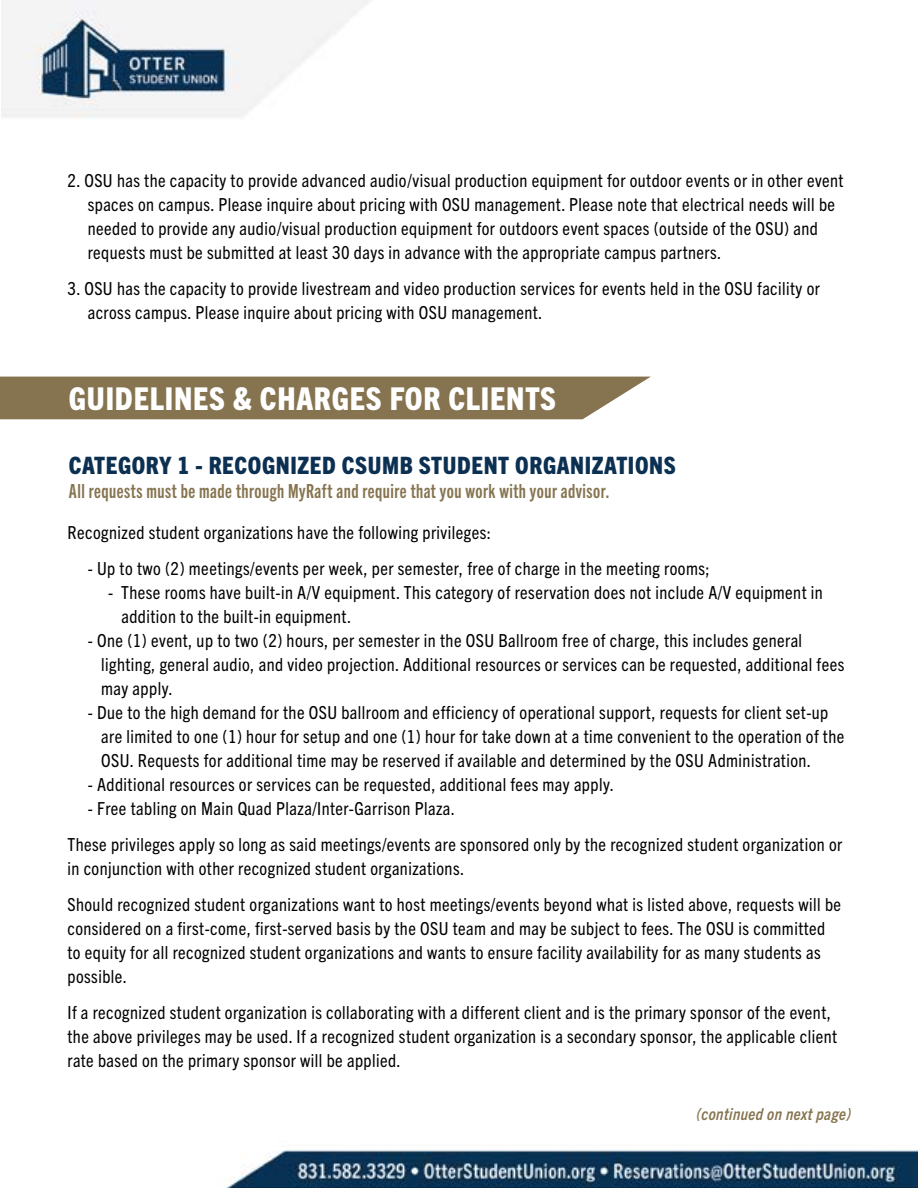
<style>
.page{position:relative;width:918px;height:1188px;background:#fff}
.page>*{position:absolute;margin:0;border:0;box-sizing:border-box;transform-origin:0 0}
.t1{font:800 condensed 31.5px "Trade Gothic Next LT Pro";letter-spacing:.025em;color:#fff}
.t2{font:800 condensed 24px "Trade Gothic Next LT Pro";letter-spacing:.025em;color:#0c3052}
.t3{font:19.5px "Trade Gothic Next LT Pro Bd Cm";letter-spacing:.025em;color:#85744f}
.t4{font:condensed 18px/24px "Trade Gothic Next LT Pro";letter-spacing:.025em;color:#000}
.t5{font:italic 700 condensed 16.5px "Trade Gothic Next LT Pro";letter-spacing:.025em;color:#85744f}
</style>
<div class="page">
<img style="left:1px;top:0;width:917px;height:1188px">
<div style="left:0;top:377px;width:651px;height:42px;background:#85744f"></div>
<p class="t4" style="left:88px;top:167px;width:757px;text-indent:-20px">2. OSU has the capacity to provide advanced audio/visual production equipment for outdoor events or in other event spaces on campus. Please inquire about pricing with OSU management. Please note that electrical needs will be needed to provide any audio/visual production equipment for outdoors event spaces (outside of the OSU) and requests must be submitted at least 30 days in advance with the appropriate campus partners.</p>
<p class="t4" style="left:88px;top:275px;width:734px;text-indent:-20px">3. OSU has the capacity to provide livestream and video production services for events held in the OSU facility or across campus. Please inquire about pricing with OSU management.</p>
<h1 class="t1" style="left:69px;top:377px;width:489px">GUIDELINES &amp; CHARGES FOR CLIENTS</h1>
<h2 class="t2" style="left:69px;top:449px;width:608px">CATEGORY 1 - RECOGNIZED CSUMB STUDENT ORGANIZATIONS</h2>
<p class="t3" style="left:69px;top:478px;width:542px">All requests must be made through MyRaft and require that you work with your advisor.</p>
<p class="t4" style="left:68px;top:520px;width:425px">Recognized student organizations have the following privileges:</p>
<p class="t4" style="left:88px;top:556px;width:624px">- Up to two (2) meetings/events per week, per semester, free of charge in the meeting rooms;</p>
<p class="t4" style="left:122px;top:580px;width:703px;text-indent:-14px">- These rooms have built-in A/V equipment. This category of reservation does not include A/V equipment in addition to the built-in equipment.</p>
<p class="t4" style="left:101px;top:628px;width:745px;text-indent:-14px">- One (1) event, up to two (2) hours, per semester in the OSU Ballroom free of charge, this includes general lighting, general audio, and video projection. Additional resources or services can be requested, additional fees may apply.</p>
<p class="t4" style="left:101px;top:700px;width:745px;text-indent:-14px">- Due to the high demand for the OSU ballroom and efficiency of operational support, requests for client set-up are limited to one (1) hour for setup and one (1) hour for take down at a time convenient to the operation of the<br>OSU. Requests for additional time may be reserved if available and determined by the OSU Administration.</p>
<p class="t4" style="left:88px;top:772px;width:528px">- Additional resources or services can be requested, additional fees may apply.</p>
<p class="t4" style="left:68px;top:790px;width:776px;line-height:36px;text-indent:20px">- Free tabling on Main Quad Plaza/Inter-Garrison Plaza.<br>These privileges apply so long as said meetings/events are sponsored only by the recognized student organization or</p>
<p class="t4" style="left:68px;top:850px;width:775px;line-height:36px">in conjunction with other recognized student organizations.<br>Should recognized student organizations want to host meetings/events beyond what is listed above, requests will be</p>
<p class="t4" style="left:68px;top:916px;width:759px">considered on a first-come, first-served basis by the OSU team and may be subject to fees. The OSU is committed to equity for all recognized student organizations and wants to ensure facility availability for as many students as possible.</p>
<p class="t4" style="left:68px;top:1000px;width:771px">If a recognized student organization is collaborating with a different client and is the primary sponsor of the event, the above privileges may be used. If a recognized student organization is a secondary sponsor, the applicable client rate based on the primary sponsor will be applied.</p>
<p class="t5" style="left:697px;top:1103px;width:156px">(continued on next page)</p>
</div>
